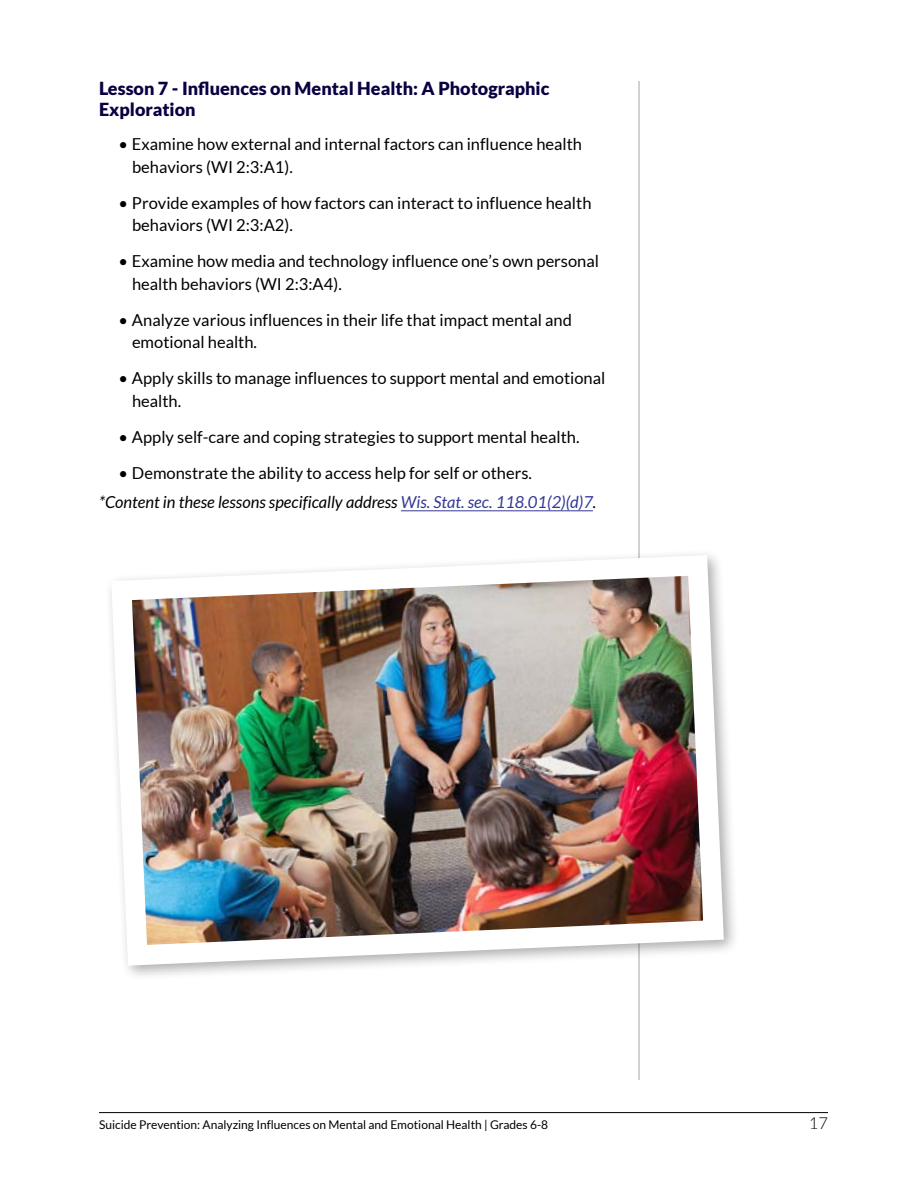
<style>
.page{position:relative;width:918px;height:1188px;background:#fff}
.page>*{position:absolute;margin:0;border:0;box-sizing:border-box;transform-origin:0 0}
.Heading_3{font:900 18px/21px "Lato";color:#080041}
.bullets{font:16.5px/22.5px "Lato";color:#000}
.body_text{font:italic 16.5px "Lato";color:#000}
.t1{font:300 16.5px "Lato";color:#000}
.t2{font:12px "Lato";color:#000}
.s1{color:#343896}
</style>
<div class="page">
<hr style="left:639px;top:81px;width:1px;height:999px;background:#a3a5a8">
<hr style="left:99px;top:1112px;width:729px;height:1px;background:#000">
<hr style="left:401px;top:510px;width:192px;height:1px;background:#343896">
<img style="left:110px;top:545px;width:624px;height:431px">
<h3 class="Heading_3" style="left:99px;top:78px;width:452px">Lesson 7 - Influences on Mental Health: A Photographic<br>Exploration</h3>
<p class="bullets" style="left:132px;top:133px;width:452px;text-indent:-14px">• Examine how external and internal factors can influence health behaviors (WI 2:3:A1).</p>
<p class="bullets" style="left:132px;top:191px;width:461px;text-indent:-14px">• Provide examples of how factors can interact to influence health behaviors (WI 2:3:A2).</p>
<p class="bullets" style="left:132px;top:250px;width:469px;text-indent:-14px">• Examine how media and technology influence one’s own personal health behaviors (WI 2:3:A4).</p>
<p class="bullets" style="left:132px;top:308px;width:441px;text-indent:-14px">• Analyze various influences in their life that impact mental and emotional health.</p>
<p class="bullets" style="left:132px;top:367px;width:475px;text-indent:-14px">• Apply skills to manage influences to support mental and emotional health.</p>
<p class="bullets" style="left:118px;top:425px;width:463px">• Apply self-care and coping strategies to support mental health.</p>
<p class="bullets" style="left:118px;top:461px;width:415px">• Demonstrate the ability to access help for self or others.</p>
<p class="body_text" style="left:99px;top:493px;width:499px">*Content in these lessons specifically address <span class="s1">Wis. Stat. sec. 118.01(2)(d)7</span>.</p>
<p class="t2" style="left:99px;top:1118px;width:451px">Suicide Prevention: Analyzing Influences on Mental and Emotional Health | Grades 6-8</p>
<p class="t1" style="left:809px;top:1115px;width:21px">17</p>
</div>
